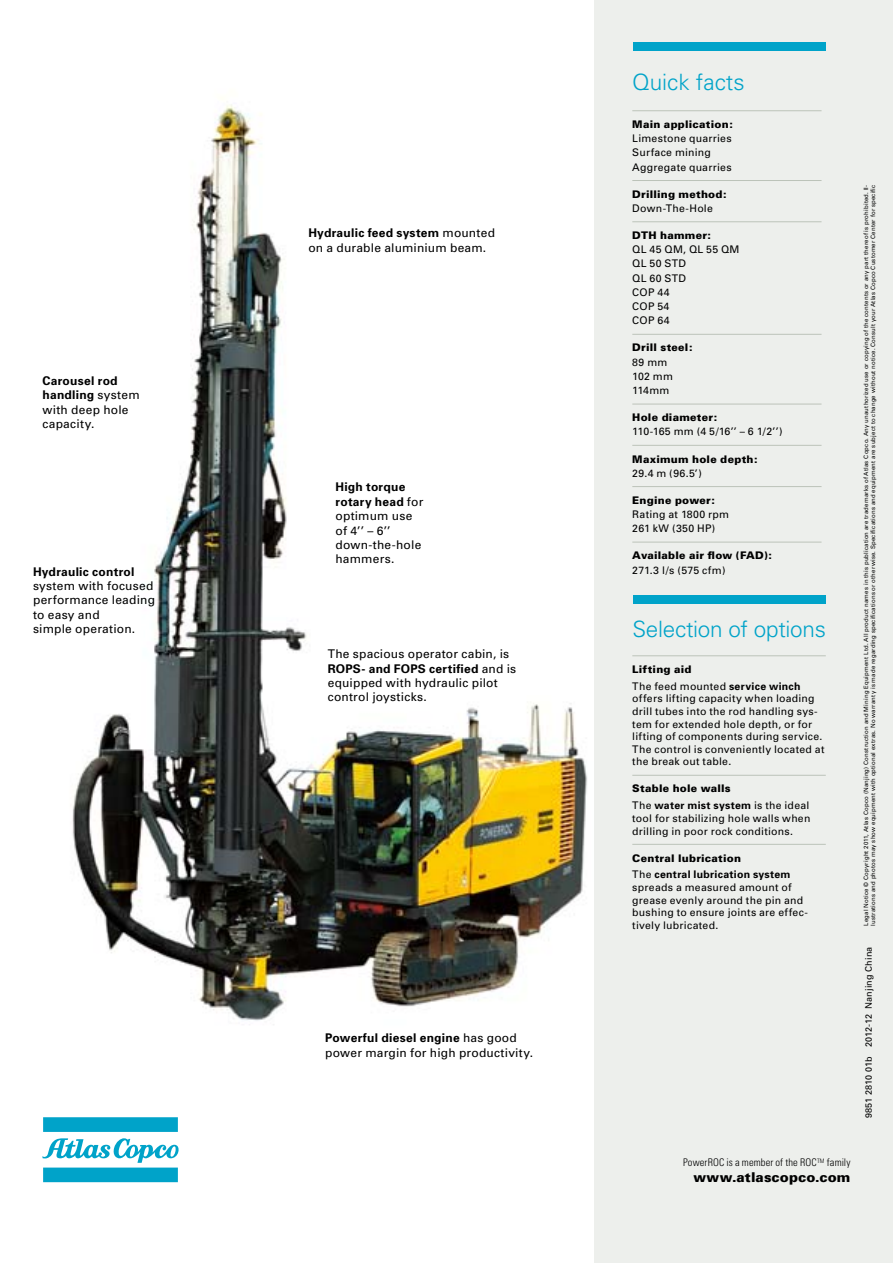
<style>
.page{position:relative;width:893px;height:1263px;background:#fff}
.page>*{position:absolute;margin:0;border:0;box-sizing:border-box;transform-origin:0 0}
.t1{font:300 22.5px "Univers";letter-spacing:-.01em;color:#00a3c9}
.t2{font:900 13.5px "Univers";letter-spacing:.005em;color:#000}
.t3{font:12px/14.4px "Univers";letter-spacing:.015em;color:#000}
.t4{font:700 12px "Univers";letter-spacing:.02em;color:#000}
.t5{font:10.5px/14.2px "Univers";letter-spacing:.025em;color:#000}
.t6{font:900 10.5px/16.8px "Univers";letter-spacing:.025em;color:#000}
.t7{font:700 10.5px/16.8px "Univers";letter-spacing:.03em;color:#000}
.t8{font:300 condensed 10.5px "Univers";letter-spacing:.015em;color:#000}
.t9{font:10.5px "Univers";color:#000}
.t10{font:9px "Univers";letter-spacing:.02em;color:#000}
.t11{font:6px/7.2px "Univers";letter-spacing:.025em;color:#000}
.s1{font-weight:700}
.s2{font-weight:900}
.s3{font-weight:400}
</style>
<div class="page">
<svg style="left:43px;top:1117px;width:135px;height:15px;background:#05a5ca"></svg>
<svg style="left:43px;top:1138px;width:136px;height:44px"></svg>
<img style="left:72px;top:104px;width:516px;height:917px">
<div style="left:594px;top:0;width:299px;height:1263px;background:#edefec"></div>
<div style="left:633px;top:43px;width:192px;height:8px;background:#00a3c9"></div>
<div style="left:633px;top:595px;width:192px;height:9px;background:#00a3c9"></div>
<hr style="left:632px;top:110px;width:189px;height:1px;background:#bcc3b9">
<hr style="left:632px;top:180px;width:189px;height:1px;background:#bcc3b9">
<hr style="left:632px;top:221px;width:189px;height:1px;background:#bcc3b9">
<hr style="left:632px;top:334px;width:189px;height:1px;background:#bcc3b9">
<hr style="left:632px;top:404px;width:189px;height:1px;background:#bcc3b9">
<hr style="left:632px;top:445px;width:189px;height:1px;background:#bcc3b9">
<hr style="left:632px;top:486px;width:189px;height:1px;background:#bcc3b9">
<hr style="left:632px;top:542px;width:189px;height:1px;background:#bcc3b9">
<hr style="left:632px;top:655px;width:194px;height:1px;background:#bcc3b9">
<hr style="left:632px;top:775px;width:194px;height:1px;background:#bcc3b9">
<hr style="left:632px;top:844px;width:194px;height:1px;background:#bcc3b9">
<p class="t3" style="left:43px;top:373px;width:99px"><span class="s1">Carousel rod handling</span> system with deep hole capacity.</p>
<p class="t4" style="left:33px;top:564px;width:103px">Hydraulic control</p>
<p class="t3" style="left:33px;top:579px;width:123px">system with focused performance leading to easy and<br>simple operation.</p>
<p class="t3" style="left:308px;top:226px;width:188px"><span class="s1">Hydraulic feed system</span> mounted on a durable aluminium beam.</p>
<p class="t3" style="left:335px;top:480px;width:89px"><span class="s1">High torque rotary head</span> for optimum use of 4’’ – 6’’ down-the-hole hammers.</p>
<p class="t3" style="left:328px;top:647px;width:190px">The spacious operator cabin, is<br><span class="s1">ROPS- and FOPS certified</span> and is equipped with hydraulic pilot control joysticks.</p>
<p class="t3" style="left:325px;top:1031px;width:209px"><span class="s1">Powerful diesel engine</span> has good power margin for high productivity.</p>
<h1 class="t1" style="left:632px;top:68px;width:114px">Quick facts</h1>
<p class="t6" style="left:632px;top:116px;width:102px">Main application:</p>
<p class="t5" style="left:632px;top:131px;width:101px">Limestone quarries<br>Surface mining<br>Aggregate quarries</p>
<p class="t6" style="left:632px;top:185px;width:96px">Drilling method:</p>
<p class="t5" style="left:632px;top:201px;width:82px">Down-The-Hole</p>
<p class="t6" style="left:632px;top:227px;width:80px">DTH hammer:</p>
<p class="t5" style="left:632px;top:242px;width:109px">QL 45 QM, QL 55 QM<br>QL 50 STD<br>QL 60 STD<br>COP 44<br>COP 54<br>COP 64</p>
<p class="t6" style="left:632px;top:339px;width:62px">Drill steel:</p>
<p class="t5" style="left:632px;top:355px;width:42px">89 mm<br>102 mm<br>114mm</p>
<p class="t6" style="left:632px;top:409px;width:86px">Hole diameter:</p>
<p class="t9" style="left:632px;top:426px;width:152px">110-165 mm (4 5/16’’ – 6 1/2’’)</p>
<p class="t6" style="left:632px;top:450px;width:127px">Maximum hole depth:</p>
<p class="t5" style="left:632px;top:466px;width:71px">29.4 m (96.5’)</p>
<p class="t6" style="left:632px;top:491px;width:84px">Engine power:</p>
<p class="t5" style="left:632px;top:507px;width:98px">Rating at 1800 rpm<br>261 kW (350 HP)</p>
<p class="t6" style="left:632px;top:547px;width:141px">Available air flow (FAD):</p>
<p class="t5" style="left:632px;top:563px;width:95px">271.3 l/s (575 cfm)</p>
<h1 class="t1" style="left:632px;top:616px;width:195px">Selection of options</h1>
<p class="t5" style="left:632px;top:661px;width:170px;line-height:16.8px"><span class="s2">Lifting aid<br></span>The feed mounted <span class="s1">service winch</span></p>
<p class="t5" style="left:632px;top:692px;width:194px;line-height:12.6px">offers lifting capacity when loading drill tubes into the rod handling sys&shy;tem for extended hole depth, or for lifting of components during service.<br>The control is conveniently located at the break out table.</p>
<p class="t6" style="left:632px;top:780px;width:179px">Stable hole walls<br><span class="s3">The</span> <span class="s1">water mist system</span> <span class="s3">is the ideal</span></p>
<p class="t5" style="left:632px;top:812px;width:180px;line-height:12.6px">tool for stabilizing hole walls when drilling in poor rock conditions.</p>
<p class="t7" style="left:632px;top:849px;width:160px"><span class="s2">Central lubrication<br></span><span class="s3">The</span> central lubrication system</p>
<p class="t5" style="left:632px;top:881px;width:177px;line-height:12.6px">spreads a measured amount of grease evenly around the pin and bushing to ensure joints are effec&shy;tively lubricated.</p>
<p class="t11" style="left:862px;top:926px;width:743px;rotate:-90deg">Legal Notice © Copyright 2011, Atlas Copco (Nanjing) Construction and Mining Equipment Ltd. All product names in this publication are trademarks of Atlas Copco. Any unauthorized use or copying of the contents or any part thereof is prohibited. Il&shy;lustrations and photos may show equipment with optional extras. No warranty is made regarding specifications or otherwise. Specifications and equipment are subject to change without notice. Consult your Atlas Copco Customer Center for specific</p>
<p class="t10" style="left:863px;top:1118px;width:173px;rotate:-90deg">9851 2810 01b 2012-12 Nanjing China</p>
<p class="t8" style="left:683px;top:1156px;width:169px">PowerROC is a member of the ROC<sup>TM</sup> family</p>
<p class="t2" style="left:693px;top:1169px;width:158px">www.atlascopco.com</p>
</div>
